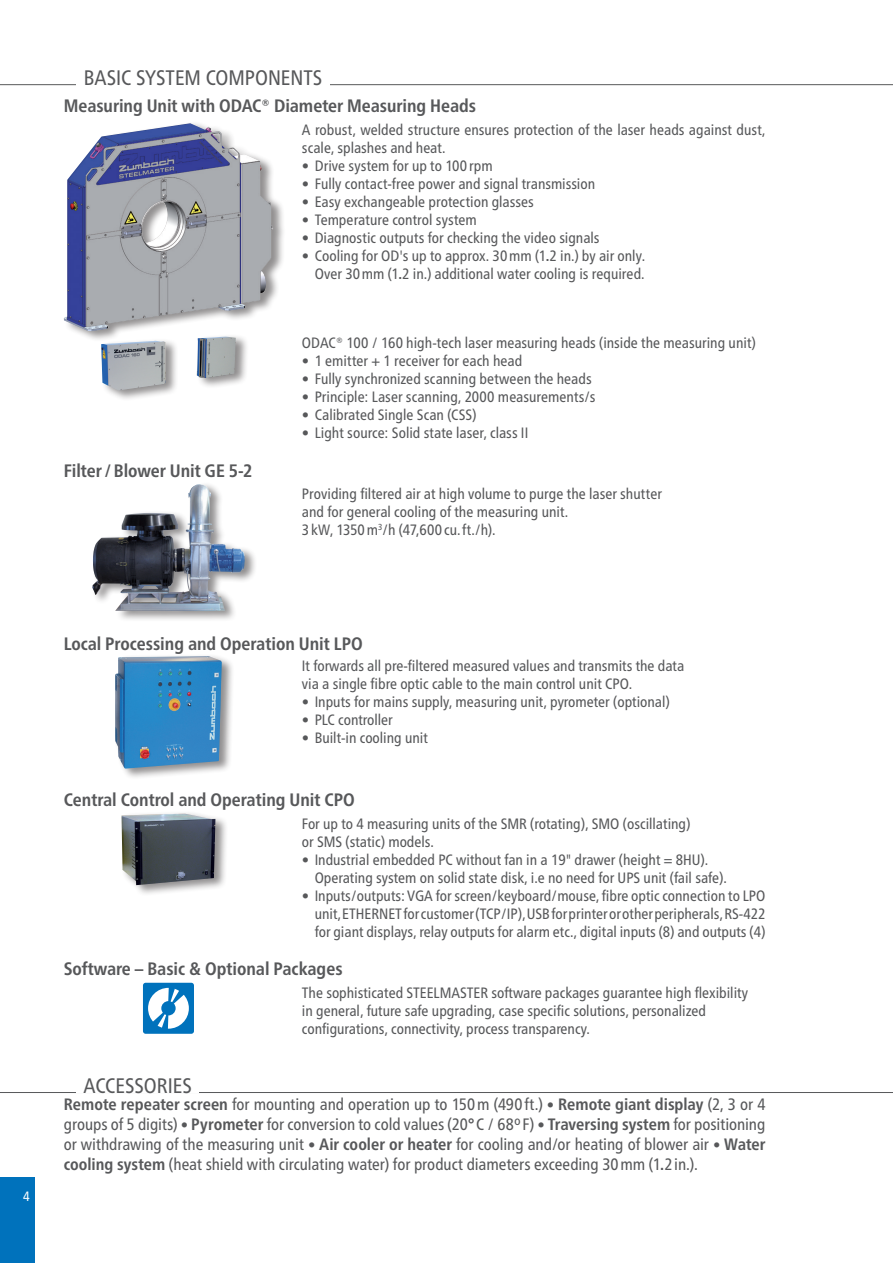
<style>
.page{position:relative;width:893px;height:1263px;background:#fff}
.page>*{position:absolute;margin:0;border:0;box-sizing:border-box;transform-origin:0 0}
.t1{font:condensed 21px "Frutiger Neue LTW1 G";color:#57585a}
.t2{font:700 condensed 18px "Frutiger Neue LTW1 G";color:#57585a}
.t3{font:condensed 16.5px/19.8px "Frutiger Neue LTW1 G";letter-spacing:-.005em;color:#57585a;text-align:justify}
.t4{font:condensed 15px/18px "Frutiger Neue LTW1 G";color:#57585a}
.t5{font:condensed 13.5px "Frutiger Neue LTW1 G";color:#fff}
.s1{font-weight:700}
.s2{font-size:15px}
</style>
<div class="page">
<div style="left:0;top:1178px;width:34px;height:85px;background:#0072bc"></div>
<div style="left:101px;top:334px;width:148px;height:67px;background:#231f20;opacity:.5"></div>
<img style="left:101px;top:343px;width:135px;height:47px">
<div style="left:121px;top:811px;width:107px;height:85px;background:#231f20;opacity:.5"></div>
<img style="left:121px;top:814px;width:94px;height:71px">
<div style="left:115px;top:654px;width:120px;height:126px;background:#231f20;opacity:.5"></div>
<img style="left:115px;top:656px;width:107px;height:112px">
<div style="left:92px;top:482px;width:166px;height:140px;background:#231f20;opacity:.5"></div>
<img style="left:92px;top:484px;width:108px;height:103px">
<div style="left:63px;top:121px;width:223px;height:222px;background:#231f20;opacity:.5"></div>
<img style="left:64px;top:123px;width:209px;height:208px">
<div style="left:143px;top:983px;width:51px;height:51px;background:#0072bc;border-radius:3px"></div>
<div style="left:148px;top:988px;width:41px;height:41px;background:#fff;border-radius:50%"></div>
<svg style="left:151px;top:987px;width:34px;height:42px"></svg>
<div style="left:161px;top:1001px;width:15px;height:14px;background:#0072bc;border-radius:50%"></div>
<hr style="left:0;top:84px;width:893px;height:1px;background:#57585a">
<div style="left:77px;top:63px;width:253px;height:22px;background:#fff"></div>
<hr style="left:0;top:1092px;width:893px;height:1px;background:#57585a">
<div style="left:77px;top:1071px;width:122px;height:22px;background:#fff"></div>
<h1 class="t1" style="left:84px;top:62px;width:240px">BASIC SYSTEM COMPONENTS</h1>
<p class="t2" style="left:64px;top:92px;width:414px">Measuring Unit with ODAC® Diameter Measuring Heads</p>
<p class="t4" style="left:302px;top:119px;width:465px">A robust, welded structure ensures protection of the laser heads against dust, scale, splashes and heat.</p>
<p class="t4" style="left:302px;top:155px;width:192px">• Drive system for up to 100 rpm</p>
<p class="t4" style="left:302px;top:173px;width:295px">• Fully contact-free power and signal transmission</p>
<p class="t4" style="left:302px;top:191px;width:233px">• Easy exchangeable protection glasses</p>
<p class="t4" style="left:302px;top:209px;width:176px">• Temperature control system</p>
<p class="t4" style="left:302px;top:227px;width:299px">• Diagnostic outputs for checking the video signals</p>
<p class="t4" style="left:302px;top:245px;width:345px;text-align:right">• Cooling for OD's up to approx. 30mm (1<span class="s1">.</span>2 in.) by air only.<br>Over 30mm (1<span class="s1">.</span>2 in.) additional water cooling is required.</p>
<p class="t2" style="left:64px;top:457px;width:190px">Filter /Blower Unit GE 5-2</p>
<p class="t4" style="left:302px;top:332px;width:455px">ODAC® 100 / 160 high-tech laser measuring heads (inside the measuring unit)</p>
<p class="t4" style="left:302px;top:350px;width:222px">• 1 emitter + 1 receiver for each head</p>
<p class="t4" style="left:302px;top:368px;width:291px">• Fully synchronized scanning between the heads</p>
<p class="t4" style="left:302px;top:386px;width:295px">• Principle: Laser scanning, 2000 measurements/s</p>
<p class="t4" style="left:302px;top:404px;width:176px">• Calibrated Single Scan (CSS)</p>
<p class="t4" style="left:302px;top:422px;width:228px">• Light source: Solid state laser, class II</p>
<p class="t4" style="left:302px;top:484px;width:361px">Providing filtered air at high volume to purge the laser shutter and for general cooling of the measuring unit.<br>3 kW, 1350m<sup>3</sup>/h (47,600 cu.ft./h).</p>
<p class="t5" style="left:23px;top:1186px;width:8px">4</p>
<p class="t2" style="left:64px;top:630px;width:300px">Local Processing and Operation Unit LPO</p>
<p class="t4" style="left:302px;top:655px;width:384px">It forwards all pre-filtered measured values and transmits the data via a single fibre optic cable to the main control unit CPO.</p>
<p class="t4" style="left:302px;top:691px;width:369px">• Inputs for mains supply, measuring unit, pyrometer (optional)</p>
<p class="t4" style="left:302px;top:709px;width:92px">• PLC controller</p>
<p class="t4" style="left:302px;top:727px;width:128px">• Built-in cooling unit</p>
<p class="t2" style="left:64px;top:786px;width:293px">Central Control and Operating Unit CPO</p>
<p class="t4" style="left:302px;top:813px;width:390px">For up to 4 measuring units of the SMR (rotating), SMO (oscillating) or SMS (static) models.</p>
<p class="t4" style="left:315px;top:849px;width:414px;text-indent:-13px">• Industrial embedded PC without fan in a 19" drawer (height = 8HU).<br>Operating system on solid state disk, i.e no need for UPS unit (fail safe).</p>
<p class="t4" style="left:315px;top:885px;width:452px;text-align:justify;text-indent:-13px">• Inputs/outputs: VGA for screen/keyboard/mouse, fibre optic connection to LPO unit, ETHERNET for customer (TCP/IP), USB for printer or other peripherals, RS-422 for giant displays, relay outputs for alarm etc., digital inputs (8) and outputs (4)</p>
<p class="t2" style="left:64px;top:955px;width:280px">Software – Basic &amp; Optional Packages</p>
<p class="t4" style="left:302px;top:982px;width:448px">The sophisticated STEELMASTER software packages guarantee high flexibility in general, future safe upgrading, case specific solutions, personalized configurations, connectivity, process transparency.</p>
<h1 class="t1" style="left:84px;top:1070px;width:110px">ACCESSORIES</h1>
<p class="t3" style="left:64px;top:1093px;width:703px"><span class="s1">Remote repeater screen</span> for mounting and operation up to 150m (490 ft.) <span class="s2">•</span> <span class="s1">Remote giant display</span> (2, 3 or 4 groups of 5 digits) <span class="s2">•</span> <span class="s1">Pyrometer</span> for conversion to cold values (20°C / 68ºF) <span class="s2">•</span> <span class="s1">Traversing system</span> for positioning or withdrawing of the measuring unit <span class="s2">•</span> <span class="s1">Air cooler or heater</span> for cooling and/or heating of blower air <span class="s2">•</span> <span class="s1">Water cooling system</span> (heat shield with circulating water) for product diameters exceeding 30mm (1<span class="s1">.</span>2in.).</p>
</div>
